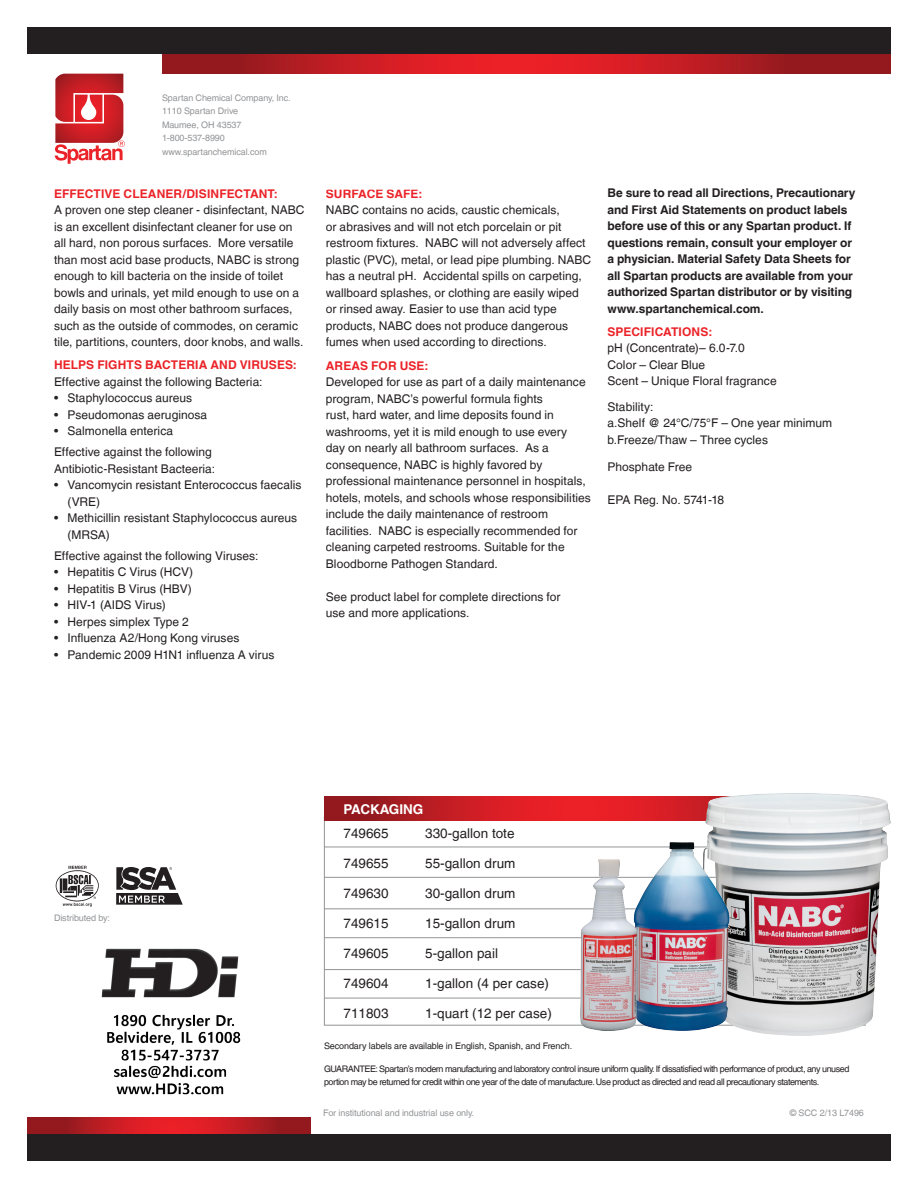
<style>
.page{position:relative;width:918px;height:1188px;background:#fff}
.page>*{position:absolute;margin:0;border:0;box-sizing:border-box;transform-origin:0 0}
.t1{font:13.5px "Helvetica LT";color:#231f20}
.t2{font:700 13.5px "Helvetica LT";color:#fff}
.t3{font:12px/16.5px "Helvetica LT";letter-spacing:.005em;color:#231f20}
.t4{font:700 12px/16.5px "Helvetica LT";letter-spacing:-.005em;color:#231f20}
.t5{font:700 12px "Helvetica LT";letter-spacing:.01em;color:#eb2328}
.t6{font:12px "Helvetica LT";letter-spacing:-.015em;color:#231f20}
.t7{font:9px/13.5px "Helvetica LT";letter-spacing:-.05em;color:#231f20}
.t8{font:9px "Helvetica LT";letter-spacing:-.01em;color:#929497}
.t9{font:9px "Helvetica LT";letter-spacing:-.01em;color:#231f20}
</style>
<div class="page">
<svg style="left:27px;top:1118px;width:283px;height:16px;background:#bc1c22"></svg>
<svg style="left:162px;top:54px;width:729px;height:20px;background:#bd1c22"></svg>
<div style="left:27px;top:27px;width:864px;height:27px;background:#231f20"></div>
<div style="left:27px;top:1134px;width:864px;height:27px;background:#231f20"></div>
<svg style="left:324px;top:796px;width:379px;height:25px;background:#ca1d24"></svg>
<hr style="left:324px;top:847px;width:541px;height:1px;background:#929497">
<hr style="left:324px;top:877px;width:541px;height:1px;background:#929497">
<hr style="left:324px;top:908px;width:541px;height:1px;background:#929497">
<hr style="left:324px;top:937px;width:542px;height:1px;background:#929497">
<hr style="left:324px;top:969px;width:541px;height:1px;background:#929497">
<hr style="left:324px;top:998px;width:541px;height:1px;background:#929497">
<svg style="left:55px;top:74px;width:70px;height:90px"></svg>
<svg style="left:116px;top:867px;width:67px;height:38px"></svg>
<img style="left:55px;top:865px;width:44px;height:42px">
<img style="left:703px;top:793px;width:188px;height:243px">
<img style="left:625px;top:837px;width:112px;height:199px">
<img style="left:574px;top:856px;width:66px;height:180px">
<img style="left:101px;top:948px;width:140px;height:147px">
<p class="t8" style="left:162px;top:93px;width:130px">Spartan Chemical Company, Inc.</p>
<p class="t8" style="left:162px;top:106px;width:78px">1110 Spartan Drive</p>
<p class="t8" style="left:162px;top:120px;width:81px">Maumee, OH 43537</p>
<p class="t8" style="left:162px;top:133px;width:64px">1-800-537-8990</p>
<p class="t8" style="left:162px;top:147px;width:106px">www.spartanchemical.com</p>
<p class="t5" style="left:54px;top:186px;width:225px">EFFECTIVE CLEANER/DISINFECTANT:</p>
<p class="t3" style="left:54px;top:202px;width:252px">A proven one step cleaner - disinfectant, NABC is an excellent disinfectant cleaner for use on all hard, non porous surfaces. More versatile than most acid base products, NABC is strong enough to kill bacteria on the inside of toilet bowls and urinals, yet mild enough to use on a daily basis on most other bathroom surfaces, such as the outside of commodes, on ceramic tile, partitions, counters, door knobs, and walls.</p>
<p class="t5" style="left:54px;top:358px;width:244px">HELPS FIGHTS BACTERIA AND VIRUSES:</p>
<p class="t3" style="left:54px;top:373px;width:210px">Effective against the following Bacteria:</p>
<p class="t3" style="left:54px;top:390px;width:140px">• Staphylococcus aureus</p>
<p class="t3" style="left:54px;top:406px;width:155px">• Pseudomonas aeruginosa</p>
<p class="t3" style="left:54px;top:423px;width:121px">• Salmonella enterica</p>
<p class="t3" style="left:54px;top:444px;width:163px">Effective against the following<br>Antibiotic-Resistant Bacteeria:</p>
<p class="t3" style="left:68px;top:477px;width:236px;text-indent:-14px">• Vancomycin resistant Enterococcus faecalis (VRE)</p>
<p class="t3" style="left:68px;top:510px;width:231px;text-indent:-14px">• Methicillin resistant Staphylococcus aureus (MRSA)</p>
<p class="t3" style="left:54px;top:547px;width:206px">Effective against the following Viruses:</p>
<p class="t3" style="left:54px;top:564px;width:141px">• Hepatitis C Virus (HCV)</p>
<p class="t3" style="left:54px;top:580px;width:139px">• Hepatitis B Virus (HBV)</p>
<p class="t3" style="left:54px;top:597px;width:113px">• HIV-1 (AIDS Virus)</p>
<p class="t3" style="left:54px;top:613px;width:137px">• Herpes simplex Type 2</p>
<p class="t3" style="left:54px;top:630px;width:187px">• Influenza A2/Hong Kong viruses</p>
<p class="t3" style="left:54px;top:646px;width:222px">• Pandemic 2009 H1N1 influenza A virus</p>
<p class="t5" style="left:326px;top:186px;width:98px">SURFACE SAFE:</p>
<p class="t3" style="left:326px;top:202px;width:267px">NABC contains no acids, caustic chemicals,<br>or abrasives and will not etch porcelain or pit restroom fixtures. NABC will not adversely affect plastic (PVC), metal, or lead pipe plumbing. NABC has a neutral pH. Accidental spills on carpeting, wallboard splashes, or clothing are easily wiped or rinsed away. Easier to use than acid type products, NABC does not produce dangerous fumes when used according to directions.</p>
<p class="t5" style="left:326px;top:358px;width:104px">AREAS FOR USE:</p>
<p class="t3" style="left:326px;top:374px;width:267px">Developed for use as part of a daily maintenance program, NABC’s powerful formula fights<br>rust, hard water, and lime deposits found in washrooms, yet it is mild enough to use every<br>day on nearly all bathroom surfaces. As a consequence, NABC is highly favored by professional maintenance personnel in hospitals, hotels, motels, and schools whose responsibilities include the daily maintenance of restroom facilities. NABC is especially recommended for cleaning carpeted restrooms. Suitable for the Bloodborne Pathogen Standard.</p>
<p class="t3" style="left:326px;top:588px;width:236px">See product label for complete directions for</p>
<p class="t3" style="left:326px;top:605px;width:145px">use and more applications.</p>
<p class="t4" style="left:608px;top:185px;width:249px">Be sure to read all Directions, Precautionary and First Aid Statements on product labels before use of this or any Spartan product. If questions remain, consult your employer or a physician. Material Safety Data Sheets for all Spartan products are available from your authorized Spartan distributor or by visiting www.spartanchemical.com.</p>
<p class="t5" style="left:608px;top:324px;width:106px">SPECIFICATIONS:</p>
<p class="t3" style="left:608px;top:340px;width:139px">pH (Concentrate)– 6.0-7.0</p>
<p class="t3" style="left:608px;top:357px;width:99px">Color – Clear Blue</p>
<p class="t3" style="left:608px;top:373px;width:171px">Scent – Unique Floral fragrance</p>
<p class="t3" style="left:608px;top:399px;width:47px">Stability:</p>
<p class="t3" style="left:608px;top:415px;width:226px">a.Shelf @ 24°C/75°F – One year minimum</p>
<p class="t3" style="left:608px;top:432px;width:162px">b.Freeze/Thaw – Three cycles</p>
<p class="t3" style="left:608px;top:459px;width:86px">Phosphate Free</p>
<p class="t6" style="left:608px;top:493px;width:118px">EPA Reg. No. 5741-18</p>
<p class="t8" style="left:54px;top:913px;width:58px">Distributed by:</p>
<p class="t2" style="left:344px;top:801px;width:81px">PACKAGING</p>
<p class="t1" style="left:344px;top:825px;width:47px">749665</p>
<p class="t1" style="left:344px;top:855px;width:47px">749655</p>
<p class="t1" style="left:344px;top:885px;width:47px">749630</p>
<p class="t1" style="left:344px;top:915px;width:47px">749615</p>
<p class="t1" style="left:344px;top:945px;width:47px">749605</p>
<p class="t1" style="left:344px;top:975px;width:47px">749604</p>
<p class="t1" style="left:344px;top:1005px;width:47px">711803</p>
<p class="t1" style="left:425px;top:825px;width:91px">330-gallon tote</p>
<p class="t1" style="left:425px;top:855px;width:92px">55-gallon drum</p>
<p class="t1" style="left:425px;top:885px;width:92px">30-gallon drum</p>
<p class="t1" style="left:425px;top:915px;width:92px">15-gallon drum</p>
<p class="t1" style="left:425px;top:945px;width:74px">5-gallon pail</p>
<p class="t1" style="left:425px;top:975px;width:125px">1-gallon (4 per case)</p>
<p class="t1" style="left:425px;top:1005px;width:128px">1-quart (12 per case)</p>
<p class="t9" style="left:324px;top:1041px;width:250px">Secondary labels are available in English, Spanish, and French.</p>
<p class="t7" style="left:324px;top:1062px;width:527px">GUARANTEE: Spartan’s modern manufacturing and laboratory control insure uniform quality. If dissatisfied with performance of product, any unused portion may be returned for credit within one year of the date of manufacture. Use product as directed and read all precautionary statements.</p>
<p class="t8" style="left:323px;top:1108px;width:152px">For institutional and industrial use only.</p>
<p class="t8" style="left:790px;top:1108px;width:76px">© SCC 2/13 L7496</p>
</div>
